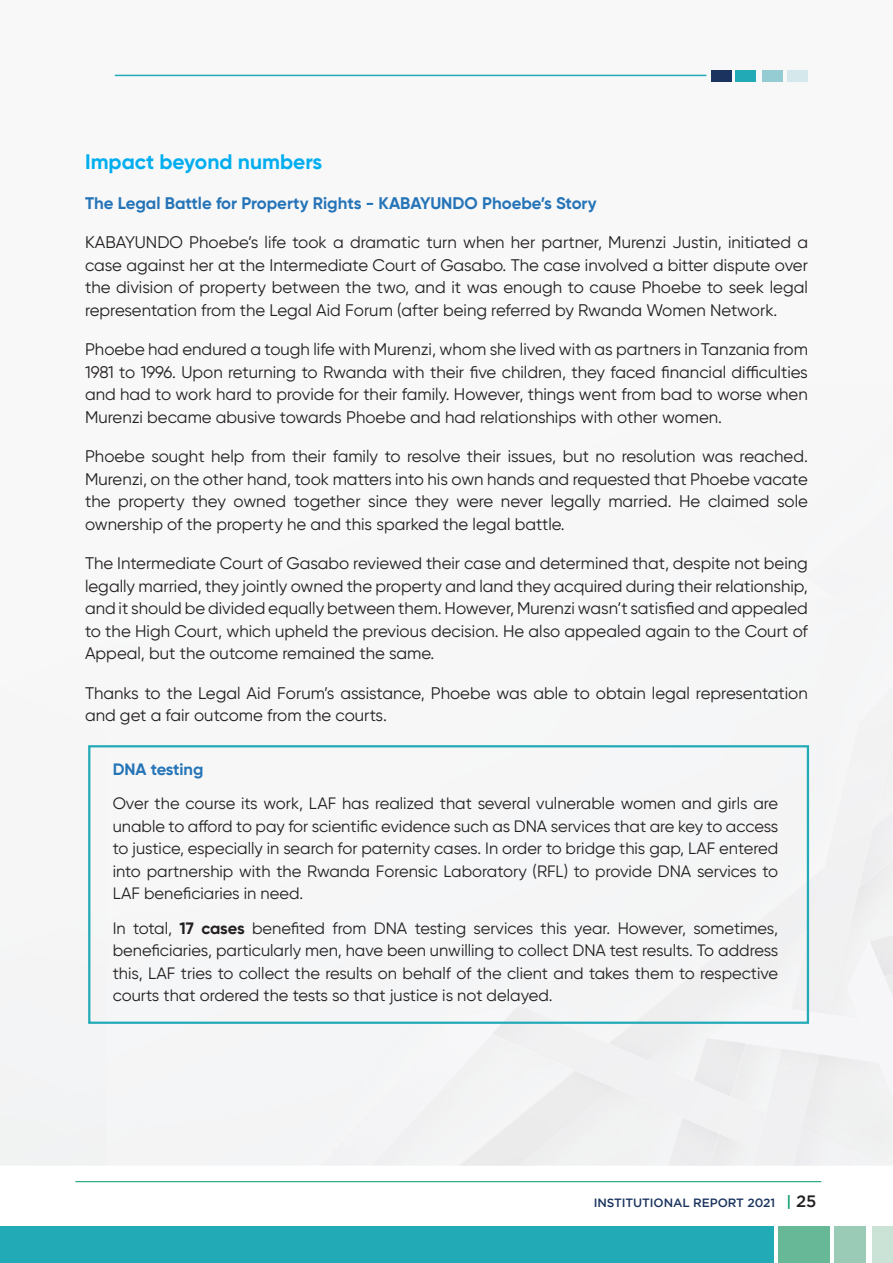
<style>
.page{position:relative;width:893px;height:1263px;background:#fff}
.page>*{position:absolute;margin:0;border:0;box-sizing:border-box;transform-origin:0 0}
.t1{font:700 21px "Gilroy";color:#00aeef}
.t2{font:16.8px/22.5px "Gilroy";color:#231f20;text-align:justify}
.t3{font:700 16.8px "Gilroy";color:#2574b7}
.t4{font:16.5px/22.5px "Gilroy";color:#231f20;text-align:justify}
.t5{font:700 16.5px "Gilroy";letter-spacing:-.005em;color:#2574b7}
.t6{font:500 12px "Gotham";letter-spacing:-.01em;color:#1a335f}
.s1{font-weight:700}
.s2{font-size:15px;color:#009862}
.s3{font-size:16.5px;color:#231f20}
</style>
<div class="page">
<div style="left:0;top:0;width:893px;height:1165px;background:#f8f8f9"></div>
<div style="left:0;top:1226px;width:774px;height:37px;background:#22aab7"></div>
<div style="left:778px;top:1226px;width:51px;height:37px;background:#66b897"></div>
<div style="left:835px;top:1226px;width:31px;height:37px;background:#9acbb6"></div>
<div style="left:872px;top:1226px;width:21px;height:37px;background:#cbe3d6"></div>
<hr style="left:75px;top:1181px;width:746px;height:1px;background:#009862">
<hr style="left:115px;top:75px;width:591px;height:1px;background:#22aab7">
<div style="left:711px;top:70px;width:20px;height:11px;background:#1a335f"></div>
<div style="left:735px;top:70px;width:21px;height:11px;background:#22aab7"></div>
<div style="left:763px;top:70px;width:20px;height:11px;background:#95cbd3"></div>
<div style="left:787px;top:70px;width:21px;height:11px;background:#d5e9ed"></div>
<div style="left:88px;top:745px;width:721px;height:279px;border:2px solid #22aab7"></div>
<p class="t1" style="left:85px;top:149px;width:239px">Impact beyond numbers</p>
<p class="t3" style="left:85px;top:192px;width:513px">The Legal Battle for Property Rights - KABAYUNDO Phoebe’s Story</p>
<p class="t2" style="left:85px;top:231px;width:724px">KABAYUNDO Phoebe’s life took a dramatic turn when her partner, Murenzi Justin, initiated a case against her at the Intermediate Court of Gasabo. The case involved a bitter dispute over the division of property between the two, and it was enough to cause Phoebe to seek legal representation from the Legal Aid Forum (after being referred by Rwanda Women Network.</p>
<p class="t2" style="left:85px;top:338px;width:724px">Phoebe had endured a tough life with Murenzi, whom she lived with as partners in Tanzania from 1981 to 1996. Upon returning to Rwanda with their five children, they faced financial difficulties and had to work hard to provide for their family. However, things went from bad to worse when Murenzi became abusive towards Phoebe and had relationships with other women.</p>
<p class="t2" style="left:85px;top:445px;width:724px">Phoebe sought help from their family to resolve their issues, but no resolution was reached.<br>Murenzi, on the other hand, took matters into his own hands and requested that Phoebe vacate the property they owned together since they were never legally married. He claimed sole ownership of the property he and this sparked the legal battle.</p>
<p class="t2" style="left:85px;top:552px;width:724px">The Intermediate Court of Gasabo reviewed their case and determined that, despite not being legally married, they jointly owned the property and land they acquired during their relationship, and it should be divided equally between them. However, Murenzi wasn’t satisfied and appealed to the High Court, which upheld the previous decision. He also appealed again to the Court of Appeal, but the outcome remained the same.</p>
<p class="t2" style="left:85px;top:682px;width:724px">Thanks to the Legal Aid Forum’s assistance, Phoebe was able to obtain legal representation and get a fair outcome from the courts.</p>
<p class="t5" style="left:113px;top:758px;width:92px">DNA testing</p>
<p class="t4" style="left:113px;top:792px;width:667px">Over the course its work, LAF has realized that several vulnerable women and girls are unable to afford to pay for scientific evidence such as DNA services that are key to access to justice, especially in search for paternity cases. In order to bridge this gap, LAF entered into partnership with the Rwanda Forensic Laboratory (RFL) to provide DNA services to LAF beneficiaries in need.</p>
<p class="t4" style="left:113px;top:916px;width:667px">In total, <span class="s1">17 cases</span> benefited from DNA testing services this year. However, sometimes, beneficiaries, particularly men, have been unwilling to collect DNA test results. To address this, LAF tries to collect the results on behalf of the client and takes them to respective courts that ordered the tests so that justice is not delayed.</p>
<p class="t6" style="left:594px;top:1196px;width:224px">INSTITUTIONAL REPORT 2021 <span class="s2">|</span> <span class="s3">25</span></p>
</div>
